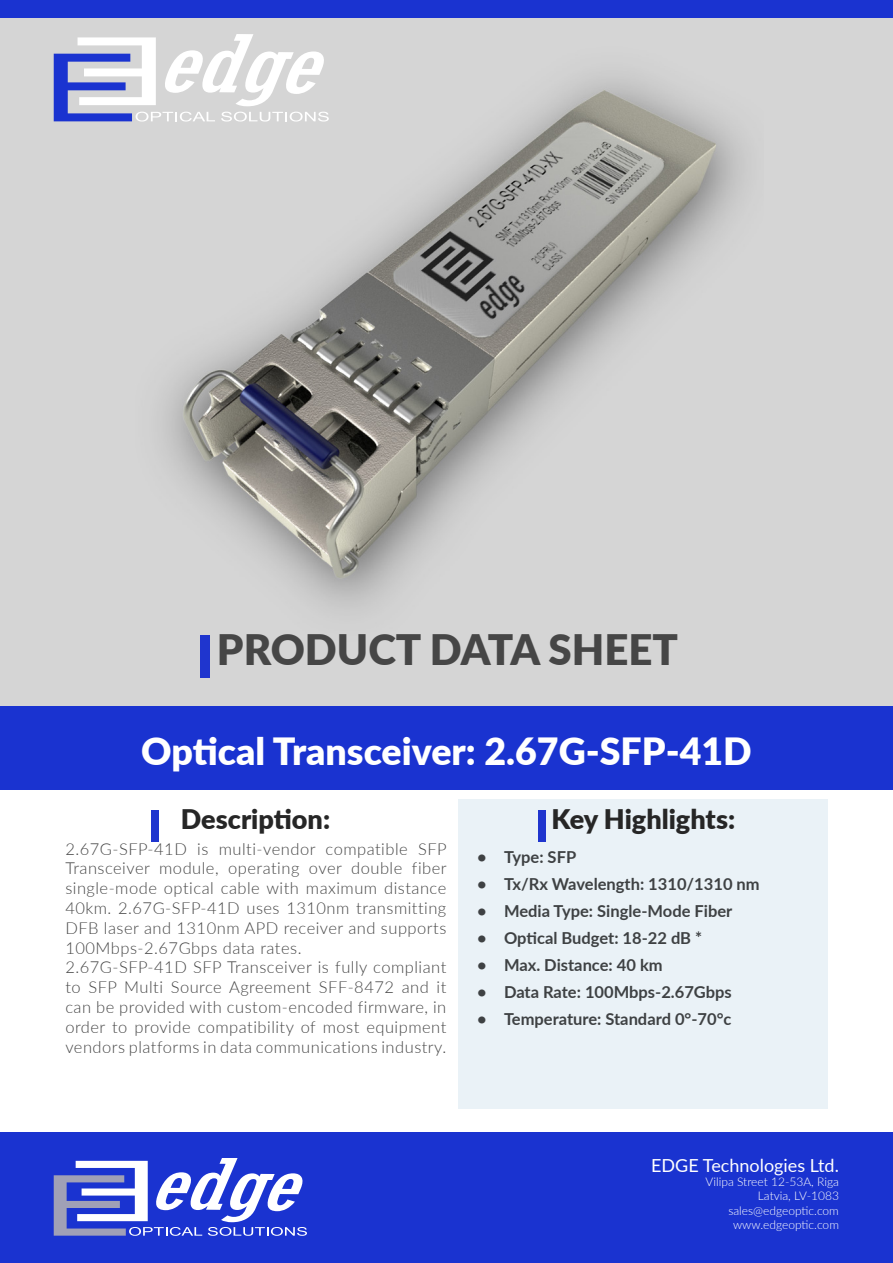
<style>
.page{position:relative;width:893px;height:1263px;background:#fff}
.page>*{position:absolute;margin:0;border:0;box-sizing:border-box;transform-origin:0 0}
.Level1_Title{font:900 42px "Lato";color:#464646}
.Level1_Title-2{font:900 37.5px "Lato";color:#fff}
.Level1_Title-3{font:900 27px "Lato";color:#262626}
.t1{font:18px "Lato";color:#fff}
.t2{font:300 16.5px/19.8px "Lato";letter-spacing:.03em;color:#464646;text-align:justify}
.t3{font:700 16.5px "Lato";color:#3e4143}
.t4{font:300 12px "Lato";color:#fff}
</style>
<div class="page">
<div style="left:0;top:1133px;width:893px;height:130px;background:#1a33d0"></div>
<svg style="left:54px;top:1158px;width:253px;height:78px"></svg>
<div style="left:0;top:0;width:893px;height:18px;background:#1a33d0"></div>
<div style="left:0;top:18px;width:893px;height:691px;background:#d5d5d5"></div>
<img style="left:163px;top:77px;width:582px;height:532px">
<div style="left:200px;top:635px;width:10px;height:43px;background:#1f35ce"></div>
<div style="left:0;top:706px;width:893px;height:83px;background:#1a33d0"></div>
<div style="left:458px;top:799px;width:370px;height:309px;background:#eaf2f7"></div>
<div style="left:538px;top:810px;width:8px;height:31px;background:#1f35ce"></div>
<div style="left:151px;top:810px;width:8px;height:31px;background:#1f35ce"></div>
<svg style="left:54px;top:34px;width:275px;height:88px"></svg>
<p class="Level1_Title" style="left:217px;top:618px;width:463px">PRODUCT DATA SHEET</p>
<p class="Level1_Title-2" style="left:141px;top:723px;width:612px">Optical Transceiver: 2.67G-SFP-41D</p>
<p class="Level1_Title-3" style="left:181px;top:799px;width:151px">Description:</p>
<p class="Level1_Title-3" style="left:552px;top:799px;width:185px">Key Highlights:</p>
<p class="t3" style="left:477px;top:844px;width:101px">• Type: SFP</p>
<p class="t3" style="left:477px;top:871px;width:284px">• Tx/Rx Wavelength: 1310/1310 nm</p>
<p class="t3" style="left:477px;top:898px;width:257px">• Media Type: Single-Mode Fiber</p>
<p class="t3" style="left:477px;top:925px;width:227px">• Optical Budget: 18-22 dB *</p>
<p class="t3" style="left:477px;top:952px;width:187px">• Max. Distance: 40 km</p>
<p class="t3" style="left:477px;top:979px;width:256px">• Data Rate: 100Mbps-2.67Gbps</p>
<p class="t3" style="left:477px;top:1006px;width:256px">• Temperature: Standard 0°-70°c</p>
<p class="t2" style="left:65px;top:838px;width:383px">2.67G-SFP-41D is multi-vendor compatible SFP Transceiver module, operating over double fiber single-mode optical cable with maximum distance 40km. 2.67G-SFP-41D uses 1310nm transmitting DFB laser and 1310nm APD receiver and supports 100Mbps-2.67Gbps data rates.</p>
<p class="t2" style="left:65px;top:957px;width:383px">2.67G-SFP-41D SFP Transceiver is fully compliant to SFP Multi Source Agreement SFF-8472 and it can be provided with custom-encoded firmware, in order to provide compatibility of most equipment vendors platforms in data communications industry.</p>
<p class="t1" style="left:651px;top:1152px;width:189px">EDGE Technologies Ltd.</p>
<p class="t4" style="left:706px;top:1173px;width:135px">Vilipa Street 12-53A, Riga</p>
<p class="t4" style="left:758px;top:1188px;width:83px">Latvia, LV-1083</p>
<p class="t4" style="left:728px;top:1202px;width:112px">sales@edgeoptic.com</p>
<p class="t4" style="left:733px;top:1216px;width:107px">www.edgeoptic.com</p>
</div>
